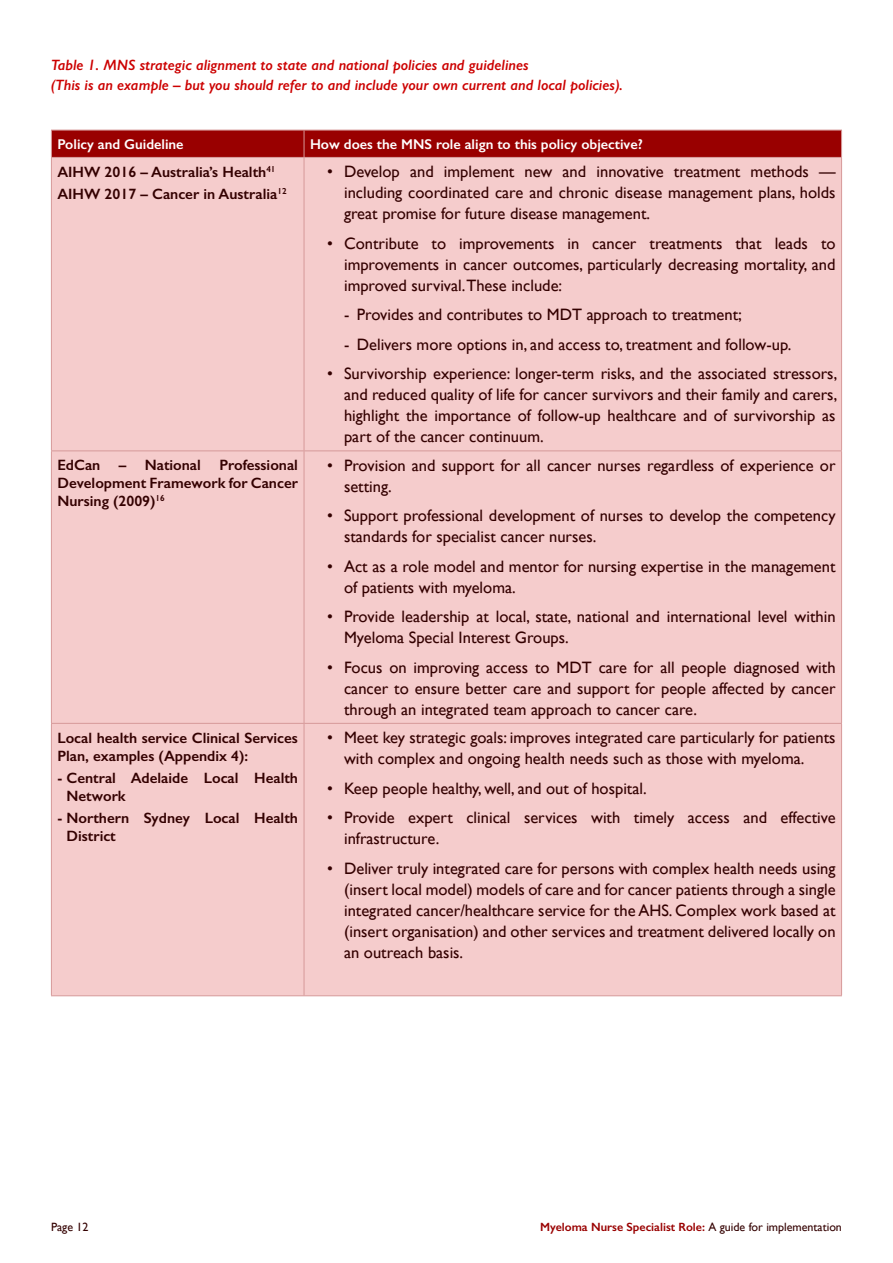
<style>
.page{position:relative;width:893px;height:1263px;background:#fff}
.page>*{position:absolute;margin:0;border:0;box-sizing:border-box;transform-origin:0 0}
.t1{font:16.5px/21px "Gill Sans";color:#300}
.t2{font:600 15px/18px "Gill Sans";color:#300}
.t3{font:italic 600 15px/19.5px "Gill Sans";color:#c00}
.t4{font:600 14.25px "Gill Sans";color:#fff}
.t5{font:600 12px "Gill Sans";color:#900}
.t6{font:12px "Gill Sans";color:#300}
.s1{font-weight:400;color:#300}
</style>
<div class="page">
<div style="left:52px;top:158px;width:789px;height:837px;background:#f5cccc"></div>
<hr style="left:51px;top:450px;width:253px;height:1px;background:#d69999">
<hr style="left:304px;top:450px;width:538px;height:1px;background:#d69999">
<hr style="left:51px;top:723px;width:253px;height:1px;background:#d69999">
<hr style="left:304px;top:723px;width:538px;height:1px;background:#d69999">
<hr style="left:51px;top:995px;width:253px;height:1px;background:#d69999">
<hr style="left:304px;top:995px;width:538px;height:1px;background:#d69999">
<hr style="left:51px;top:158px;width:1px;height:292px;background:#d69999">
<hr style="left:304px;top:158px;width:1px;height:292px;background:#d69999">
<hr style="left:841px;top:158px;width:1px;height:292px;background:#d69999">
<hr style="left:51px;top:451px;width:1px;height:272px;background:#d69999">
<hr style="left:304px;top:451px;width:1px;height:272px;background:#d69999">
<hr style="left:841px;top:451px;width:1px;height:272px;background:#d69999">
<hr style="left:51px;top:724px;width:1px;height:271px;background:#d69999">
<hr style="left:304px;top:724px;width:1px;height:271px;background:#d69999">
<hr style="left:841px;top:724px;width:1px;height:271px;background:#d69999">
<svg style="left:51px;top:130px;width:791px;height:27px;background:#9a0404"></svg>
<hr style="left:51px;top:157px;width:253px;height:1px;background:#d69999">
<hr style="left:304px;top:157px;width:538px;height:1px;background:#d69999">
<p class="t3" style="left:51px;top:55px;width:573px">Table 1. MNS strategic alignment to state and national policies and guidelines<br>(This is an example – but you should refer to and include your own current and local policies).</p>
<p class="t4" style="left:57px;top:135px;width:128px">Policy and Guideline</p>
<p class="t4" style="left:310px;top:135px;width:334px">How does the MNS role align to this policy objective?</p>
<p class="t2" style="left:57px;top:161px;width:231px;line-height:22.2px">AIHW 2016 – Australia’s Health<sup>41<br></sup>AIHW 2017 – Cancer in Australia<sup>12</sup></p>
<p class="t1" style="left:344px;top:162px;width:493px;text-align:justify;text-indent:-17px">• Develop and implement new and innovative treatment methods — including coordinated care and chronic disease management plans, holds great promise for future disease management.</p>
<p class="t1" style="left:344px;top:233px;width:493px;text-align:justify;text-indent:-17px">• Contribute to improvements in cancer treatments that leads to improvements in cancer outcomes, particularly decreasing mortality, and improved survival.These include:</p>
<p class="t1" style="left:344px;top:305px;width:399px">- Provides and contributes to MDT approach to treatment;</p>
<p class="t1" style="left:344px;top:334px;width:449px">- Delivers more options in, and access to, treatment and follow-up.</p>
<p class="t1" style="left:344px;top:364px;width:495px;text-align:justify;text-indent:-17px">• Survivorship experience: longer-term risks, and the associated stressors, and reduced quality of life for cancer survivors and their family and carers, highlight the importance of follow-up healthcare and of survivorship as part of the cancer continuum.</p>
<p class="t2" style="left:57px;top:456px;width:242px;text-align:justify">EdCan – National Professional Development Framework for Cancer Nursing (2009)<sup>16</sup></p>
<p class="t1" style="left:344px;top:455px;width:493px;text-indent:-17px">• Provision and support for all cancer nurses regardless of experience or setting.</p>
<p class="t1" style="left:344px;top:505px;width:493px;text-indent:-17px">• Support professional development of nurses to develop the competency standards for specialist cancer nurses.</p>
<p class="t1" style="left:344px;top:556px;width:493px;text-indent:-17px">• Act as a role model and mentor for nursing expertise in the management of patients with myeloma.</p>
<p class="t1" style="left:344px;top:607px;width:493px;text-indent:-17px">• Provide leadership at local, state, national and international level within<br>Myeloma Special Interest Groups.</p>
<p class="t1" style="left:344px;top:657px;width:493px;text-align:justify;text-indent:-17px">• Focus on improving access to MDT care for all people diagnosed with cancer to ensure better care and support for people affected by cancer through an integrated team approach to cancer care.</p>
<p class="t2" style="left:57px;top:728px;width:242px">Local health service Clinical Services<br>Plan, examples (Appendix 4):</p>
<p class="t2" style="left:67px;top:769px;width:233px;text-indent:-9px">- Central Adelaide Local Health<br>Network</p>
<p class="t2" style="left:67px;top:809px;width:233px;text-indent:-9px">- Northern Sydney Local Health<br>District</p>
<p class="t1" style="left:344px;top:727px;width:493px;text-indent:-17px">• Meet key strategic goals: improves integrated care particularly for patients with complex and ongoing health needs such as those with myeloma.</p>
<p class="t1" style="left:327px;top:778px;width:321px">• Keep people healthy, well, and out of hospital.</p>
<p class="t1" style="left:344px;top:807px;width:493px;text-indent:-17px">• Provide expert clinical services with timely access and effective infrastructure.</p>
<p class="t1" style="left:344px;top:858px;width:493px;text-align:justify;text-indent:-17px">• Deliver truly integrated care for persons with complex health needs using (insert local model) models of care and for cancer patients through a single integrated cancer/healthcare service for the AHS. Complex work based at (insert organisation) and other services and treatment delivered locally on an outreach basis.</p>
<p class="t6" style="left:51px;top:1220px;width:39px">Page 12</p>
<p class="t5" style="left:540px;top:1220px;width:303px">Myeloma Nurse Specialist Role: <span class="s1">A guide for implementation</span></p>
</div>
